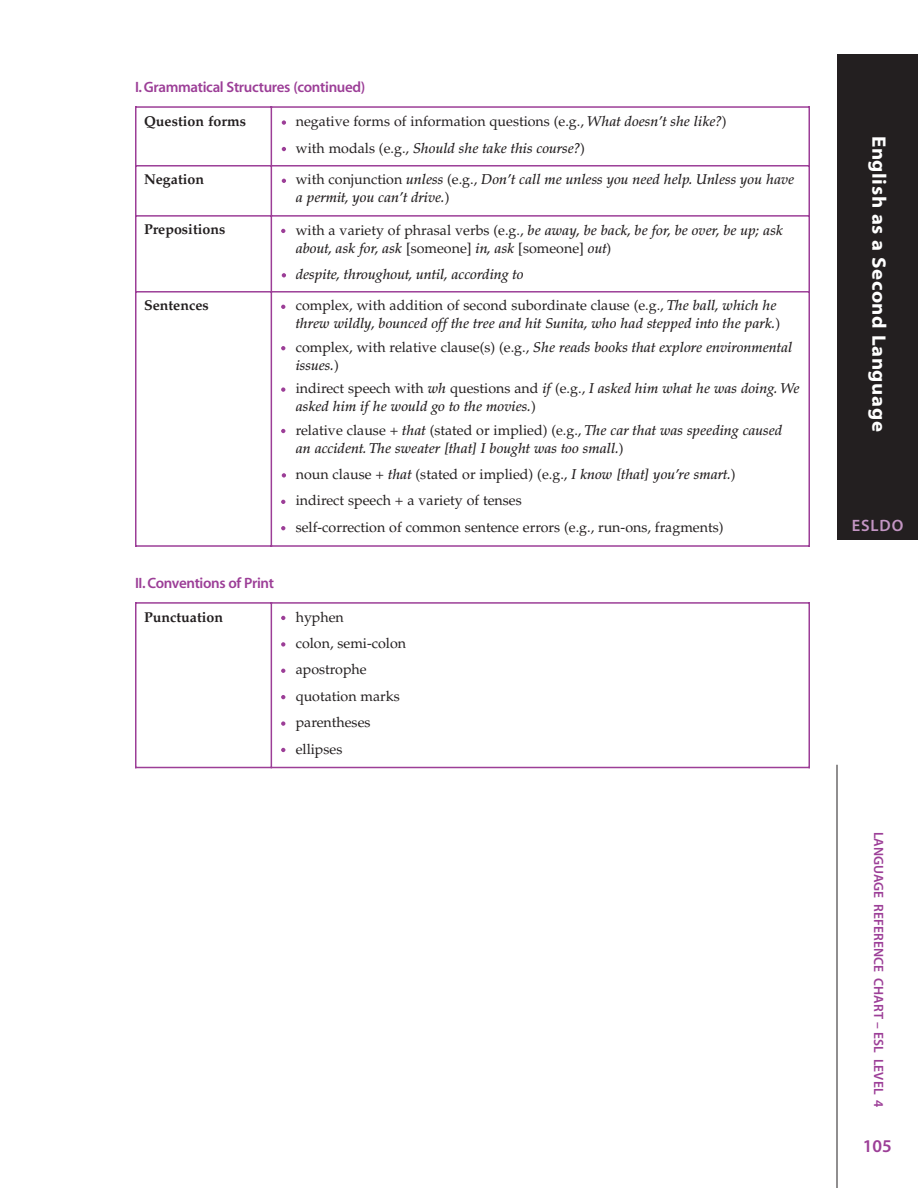
<style>
.page{position:relative;width:918px;height:1188px;background:#fff}
.page>*{position:absolute;margin:0;border:0;box-sizing:border-box;transform-origin:0 0}
.t1{font:19.5px "Myriad MM 700 700";letter-spacing:.03em;color:#fff}
.t2{font:18px "Myriad MM 565 600";color:#9c3e97}
.t3{font:16.5px "Myriad MM 565 600";letter-spacing:.055em;color:#c496c4}
.t4{font:15px "Myriad MM 565 600";letter-spacing:-.02em;color:#9c3e97}
.t5{font:italic 500 14.25px/18px "Palatino";color:#231f20}
.t6{font:14.25px/26.4px "Palatino";color:#231f20}
.t7{font:700 14.25px "Palatino";color:#231f20}
.t8{font:13.5px "Myriad MM 565 600";letter-spacing:.005em;color:#9c3e97}
.s1{font-weight:500;font-style:italic}
.s2{font-weight:400;font-style:normal}
</style>
<div class="page">
<hr style="left:837px;top:765px;width:1px;height:423px;background:#231f20">
<div style="left:837px;top:54px;width:81px;height:486px;background:#231f20"></div>
<svg style="left:282px;top:147px;width:4px;height:4px"></svg>
<svg style="left:282px;top:120px;width:4px;height:5px"></svg>
<svg style="left:282px;top:179px;width:4px;height:4px"></svg>
<svg style="left:282px;top:273px;width:4px;height:4px"></svg>
<svg style="left:281px;top:229px;width:4px;height:4px"></svg>
<svg style="left:281px;top:526px;width:4px;height:4px"></svg>
<svg style="left:281px;top:500px;width:4px;height:4px"></svg>
<svg style="left:282px;top:473px;width:4px;height:5px"></svg>
<svg style="left:281px;top:429px;width:4px;height:4px"></svg>
<svg style="left:281px;top:387px;width:4px;height:5px"></svg>
<svg style="left:281px;top:346px;width:4px;height:4px"></svg>
<svg style="left:281px;top:305px;width:4px;height:4px"></svg>
<hr style="left:135px;top:106px;width:1px;height:441px;background:#9c3e97">
<hr style="left:271px;top:106px;width:1px;height:441px;background:#9c3e97">
<hr style="left:808px;top:106px;width:2px;height:441px;background:#9c3e97">
<hr style="left:135px;top:106px;width:675px;height:2px;background:#9c3e97">
<hr style="left:135px;top:165px;width:675px;height:2px;background:#9c3e97">
<hr style="left:135px;top:215px;width:675px;height:2px;background:#9c3e97">
<hr style="left:135px;top:291px;width:675px;height:2px;background:#9c3e97">
<hr style="left:135px;top:545px;width:675px;height:2px;background:#9c3e97">
<svg style="left:281px;top:748px;width:4px;height:4px"></svg>
<svg style="left:281px;top:721px;width:4px;height:5px"></svg>
<svg style="left:281px;top:695px;width:4px;height:4px"></svg>
<svg style="left:281px;top:669px;width:4px;height:4px"></svg>
<svg style="left:281px;top:642px;width:4px;height:5px"></svg>
<svg style="left:281px;top:616px;width:4px;height:4px"></svg>
<hr style="left:135px;top:602px;width:1px;height:166px;background:#9c3e97">
<hr style="left:271px;top:602px;width:1px;height:166px;background:#9c3e97">
<hr style="left:808px;top:602px;width:2px;height:166px;background:#9c3e97">
<hr style="left:135px;top:602px;width:675px;height:2px;background:#9c3e97">
<hr style="left:135px;top:767px;width:675px;height:1px;background:#9c3e97">
<p class="t4" style="left:135px;top:79px;width:232px">I. Grammatical Structures (continued)</p>
<p class="t7" style="left:144px;top:112px;width:104px">Question forms</p>
<p class="t6" style="left:296px;top:108px;width:432px">negative forms of information questions (e.g., <span class="s1">What doesn’t she like?</span>) with modals (e.g., <span class="s1">Should she take this course?</span>)</p>
<p class="t7" style="left:144px;top:171px;width:62px">Negation</p>
<p class="t5" style="left:296px;top:171px;width:500px"><span class="s2">with conjunction</span> unless <span class="s2">(e.g.,</span> Don’t call me unless you need help. Unless you have a permit, you can’t drive.<span class="s2">)</span></p>
<p class="t7" style="left:144px;top:221px;width:83px">Prepositions</p>
<p class="t5" style="left:296px;top:221px;width:489px"><span class="s2">with a variety of phrasal verbs (e.g.,</span> be away, be back, be for, be over, be up; ask about, ask for, ask <span class="s2">[someone]</span> in, ask <span class="s2">[someone]</span> out<span class="s2">)</span></p>
<p class="t5" style="left:296px;top:265px;width:229px">despite, throughout, until, according to</p>
<p class="t7" style="left:144px;top:297px;width:66px">Sentences</p>
<p class="t5" style="left:296px;top:297px;width:486px"><span class="s2">complex, with addition of second subordinate clause (e.g.,</span> The ball, which he threw wildly, bounced off the tree and hit Sunita, who had stepped into the park.<span class="s2">)</span></p>
<p class="t5" style="left:296px;top:338px;width:498px"><span class="s2">complex, with relative clause(s) (e.g.,</span> She reads books that explore environmental issues.<span class="s2">)</span></p>
<p class="t5" style="left:296px;top:380px;width:505px"><span class="s2">indirect speech with</span> wh <span class="s2">questions and</span> if <span class="s2">(e.g.,</span> I asked him what he was doing. We asked him if he would go to the movies.<span class="s2">)</span></p>
<p class="t5" style="left:296px;top:421px;width:488px"><span class="s2">relative clause +</span> that <span class="s2">(stated or implied) (e.g.,</span> The car that was speeding caused an accident. The sweater [that] I bought was too small.<span class="s2">)</span></p>
<p class="t6" style="left:296px;top:461px;width:441px">noun clause + <span class="s1">that</span> (stated or implied) (e.g., <span class="s1">I know [that] you’re smart.</span>) indirect speech + a variety of tenses<br>self-correction of common sentence errors (e.g., run-ons, fragments)</p>
<p class="t4" style="left:135px;top:575px;width:141px">II. Conventions of Print</p>
<p class="t7" style="left:144px;top:608px;width:81px">Punctuation</p>
<p class="t6" style="left:296px;top:604px;width:112px">hyphen<br>colon, semi-colon apostrophe quotation marks parentheses ellipses</p>
<h1 class="t1" style="left:889px;top:136px;width:297px;rotate:90deg">English as a Second Language</h1>
<p class="t3" style="left:852px;top:517px;width:53px">ESLDO</p>
<p class="t8" style="left:885px;top:832px;width:277px;rotate:90deg">LANGUAGE REFERENCE CHART – ESL LEVEL 4</p>
<p class="t2" style="left:863px;top:1137px;width:26px">10 5</p>
</div>
